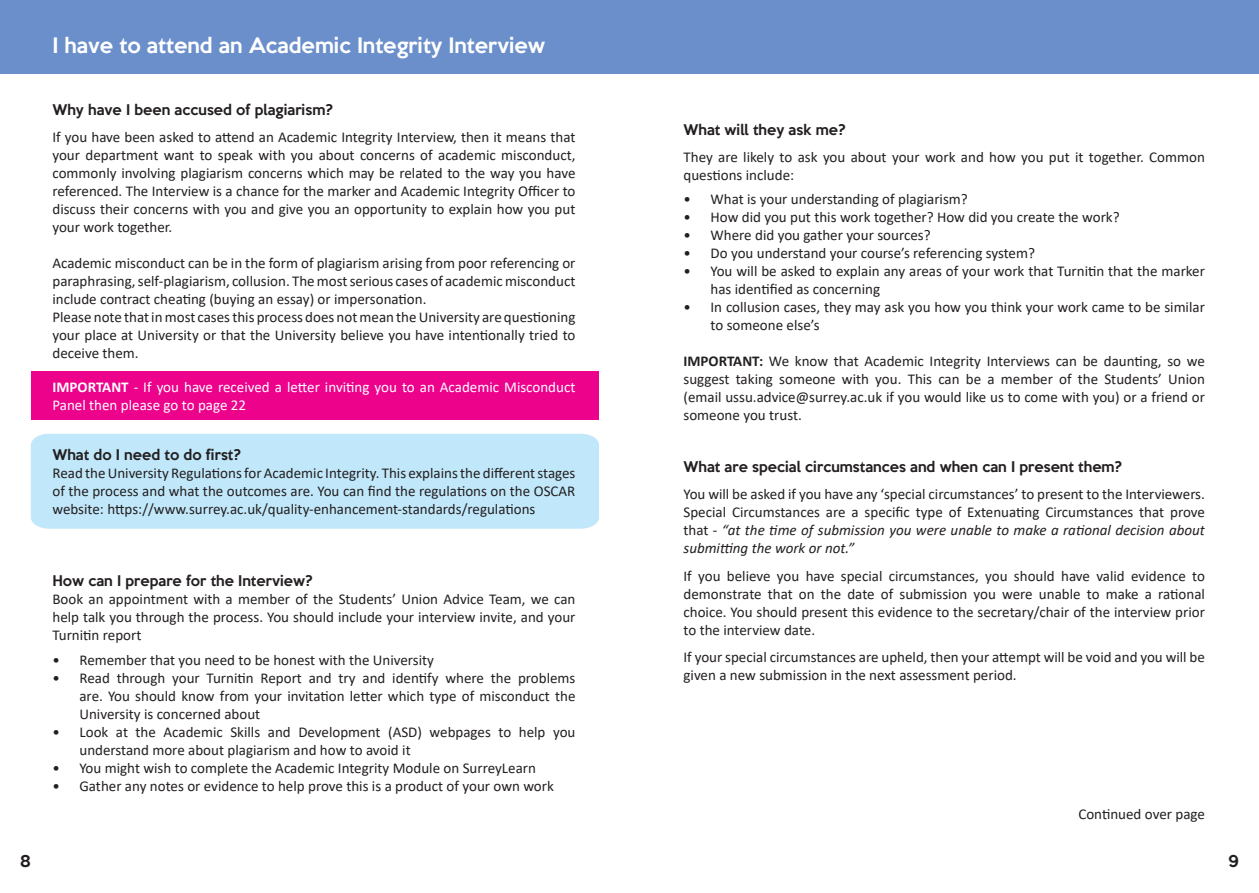
<style>
.page{position:relative;width:1259px;height:893px;background:#fff}
.page>*{position:absolute;margin:0;border:0;box-sizing:border-box;transform-origin:0 0}
.t1{font:500 19.5px "Keep Calm";color:#fff}
.t2{font:15px/18px "Calibri";color:#231f20;text-align:justify}
.t3{font:15px/18px "Calibri";color:#fff}
.t4{font:500 15px "Keep Calm";color:#231f20}
.t5{font:500 13.5px "Keep Calm";color:#231f20}
.s1{font-weight:700}
.s2{font-style:italic}
</style>
<div class="page">
<div style="left:31px;top:434px;width:567px;height:95px;background:#c1e8fa"></div>
<div style="left:31px;top:371px;width:567px;height:49px;background:#ed028c"></div>
<div style="left:0;top:0;width:1259px;height:74px;background:#6b8fca"></div>
<p class="t1" style="left:52px;top:29px;width:494px">I have to attend an Academic Integrity Interview</p>
<p class="t5" style="left:52px;top:97px;width:282px">Why have I been accused of plagiarism?</p>
<p class="t2" style="left:52px;top:127px;width:524px">If you have been asked to attend an Academic Integrity Interview, then it means that your department want to speak with you about concerns of academic misconduct, commonly involving plagiarism concerns which may be related to the way you have referenced. The Interview is a chance for the marker and Academic Integrity Officer to discuss their concerns with you and give you an opportunity to explain how you put your work together.</p>
<p class="t2" style="left:52px;top:253px;width:524px">Academic misconduct can be in the form of plagiarism arising from poor referencing or paraphrasing, self-plagiarism, collusion. The most serious cases of academic misconduct include contract cheating (buying an essay) or impersonation.</p>
<p class="t2" style="left:52px;top:307px;width:524px">Please note that in most cases this process does not mean the University are questioning your place at University or that the University believe you have intentionally tried to deceive them.</p>
<p class="t3" style="left:52px;top:378px;width:524px"><span class="s1">IMPORTANT</span> - If you have received a letter inviting you to an Academic Misconduct<br>Panel then please go to page 22</p>
<p class="t5" style="left:52px;top:442px;width:190px">What do I need to do first?</p>
<p class="t2" style="left:52px;top:463px;width:524px">Read the University Regulations for Academic Integrity. This explains the different stages of the process and what the outcomes are. You can find the regulations on the OSCAR website: https://www.surrey.ac.uk/quality-enhancement-standards/regulations</p>
<p class="t5" style="left:52px;top:568px;width:262px">How can I prepare for the Interview?</p>
<p class="t2" style="left:52px;top:589px;width:524px">Book an appointment with a member of the Students’ Union Advice Team, we can help talk you through the process. You should include your interview invite, and your Turnitin report</p>
<p class="t2" style="left:52px;top:651px;width:383px">• Remember that you need to be honest with the University</p>
<p class="t2" style="left:79px;top:669px;width:497px;text-indent:-27px">• Read through your Turnitin Report and try and identify where the problems are. You should know from your invitation letter which type of misconduct the University is concerned about</p>
<p class="t2" style="left:79px;top:723px;width:497px;text-indent:-27px">• Look at the Academic Skills and Development (ASD) webpages to help you understand more about plagiarism and how to avoid it</p>
<p class="t2" style="left:52px;top:759px;width:485px">• You might wish to complete the Academic Integrity Module on SurreyLearn</p>
<p class="t2" style="left:52px;top:777px;width:503px">• Gather any notes or evidence to help prove this is a product of your own work</p>
<p class="t5" style="left:683px;top:118px;width:164px">What will they ask me?</p>
<p class="t2" style="left:683px;top:147px;width:523px">They are likely to ask you about your work and how you put it together. Common questions include:</p>
<p class="t2" style="left:683px;top:189px;width:286px">• What is your understanding of plagiarism?</p>
<p class="t2" style="left:683px;top:207px;width:438px">• How did you put this work together? How did you create the work?</p>
<p class="t2" style="left:683px;top:225px;width:249px">• Where did you gather your sources?</p>
<p class="t2" style="left:683px;top:243px;width:353px">• Do you understand your course’s referencing system?</p>
<p class="t2" style="left:710px;top:261px;width:496px;text-indent:-27px">• You will be asked to explain any areas of your work that Turnitin that the marker has identified as concerning</p>
<p class="t2" style="left:710px;top:297px;width:496px;text-indent:-27px">• In collusion cases, they may ask you how you think your work came to be similar to someone else’s</p>
<p class="t2" style="left:683px;top:351px;width:523px"><span class="s1">IMPORTANT:</span> We know that Academic Integrity Interviews can be daunting, so we suggest taking someone with you. This can be a member of the Students’ Union (email ussu.advice@surrey.ac.uk if you would like us to come with you) or a friend or someone you trust.</p>
<p class="t5" style="left:683px;top:455px;width:440px">What are special circumstances and when can I present them?</p>
<p class="t2" style="left:683px;top:484px;width:523px">You will be asked if you have any ‘special circumstances’ to present to the Interviewers.<br>Special Circumstances are a specific type of Extenuating Circumstances that prove that - <span class="s2">“at the time of submission you were unable to make a rational decision about submitting the work or not.”</span></p>
<p class="t2" style="left:683px;top:567px;width:523px">If you believe you have special circumstances, you should have valid evidence to demonstrate that on the date of submission you were unable to make a rational choice. You should present this evidence to the secretary/chair of the interview prior to the interview date.</p>
<p class="t2" style="left:683px;top:648px;width:523px">If your special circumstances are upheld, then your attempt will be void and you will be given a new submission in the next assessment period.</p>
<p class="t2" style="left:1078px;top:805px;width:128px">Continued over page</p>
<p class="t4" style="left:20px;top:848px;width:13px">8</p>
<p class="t4" style="left:1228px;top:848px;width:12px">9</p>
</div>
